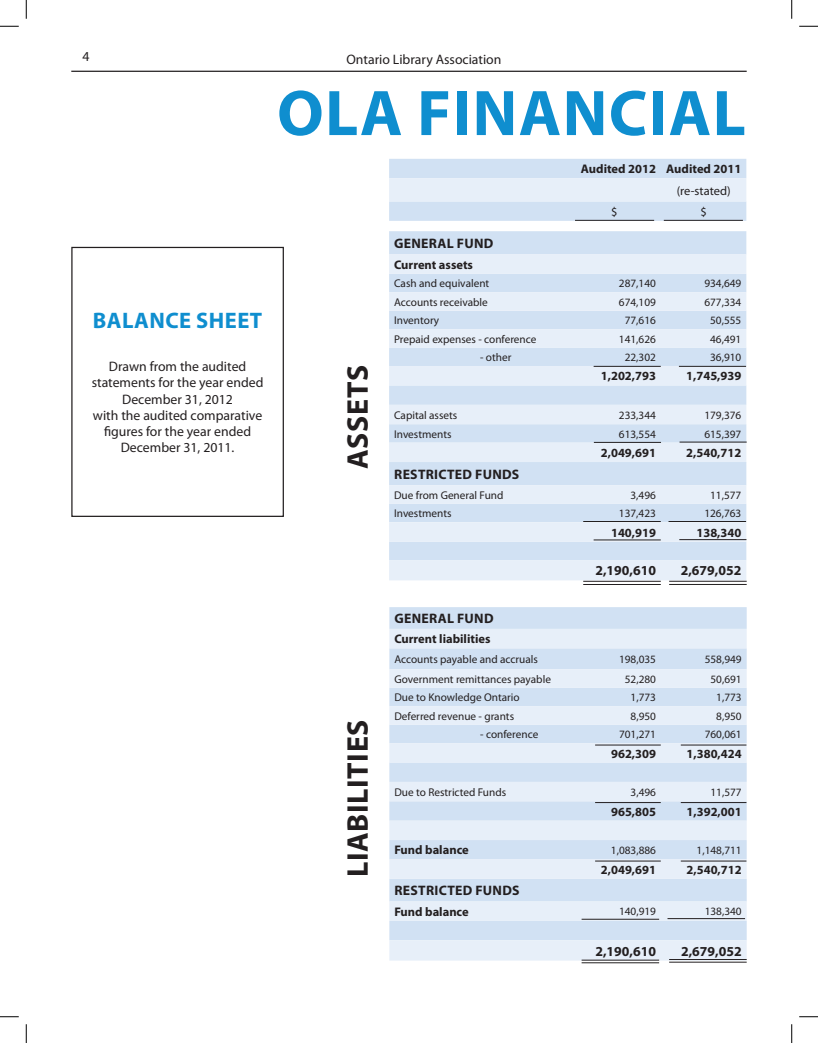
<style>
.page{position:relative;width:818px;height:1043px;background:#fff}
.page>*{position:absolute;margin:0;border:0;box-sizing:border-box;transform-origin:0 0}
.t1{font:700 65px "Myriad Pro";letter-spacing:.02em;color:#0f8ecf}
.t2{font:700 30px "Myriad Pro";letter-spacing:.02em;color:#231f20}
.t3{font:700 22.5px "Myriad Pro";letter-spacing:.02em;color:#0f8ecf}
.t4{font:13.75px/16.2px "Myriad Pro";color:#231f20;text-align:center}
.t5{font:700 13.75px "Myriad Pro";letter-spacing:.02em;color:#231f20}
.t6{font:700 12.5px "Myriad Pro";color:#231f20}
.t7{font:12.5px "Myriad Pro";color:#231f20}
.t8{font:11.25px "Myriad Pro";color:#231f20}
</style>
<div class="page">
<hr style="left:71px;top:71px;width:675px;height:1px;background:#231f20">
<div style="left:71px;top:247px;width:213px;height:270px;border:1px solid #231f20"></div>
<div style="left:389px;top:231px;width:357px;height:23px;background:#d1e1f3"></div>
<svg style="left:389px;top:254px;width:357px;height:326px;background:#dce8f6"></svg>
<hr style="left:679px;top:366px;width:67px;height:1px;background:#231f20">
<hr style="left:593px;top:366px;width:67px;height:1px;background:#231f20">
<hr style="left:594px;top:442px;width:67px;height:1px;background:#231f20">
<hr style="left:679px;top:442px;width:67px;height:1px;background:#231f20">
<hr style="left:679px;top:539px;width:67px;height:1px;background:#231f20">
<hr style="left:593px;top:539px;width:67px;height:1px;background:#231f20">
<hr style="left:668px;top:521px;width:78px;height:1px;background:#231f20">
<hr style="left:583px;top:521px;width:77px;height:1px;background:#231f20">
<hr style="left:669px;top:581px;width:77px;height:1px;background:#231f20">
<hr style="left:583px;top:581px;width:77px;height:1px;background:#231f20">
<hr style="left:669px;top:584px;width:77px;height:1px;background:#231f20">
<hr style="left:583px;top:584px;width:77px;height:1px;background:#231f20">
<div style="left:389px;top:607px;width:357px;height:22px;background:#d1e1f3"></div>
<svg style="left:389px;top:629px;width:357px;height:331px;background:#dce8f5"></svg>
<hr style="left:667px;top:918px;width:78px;height:1px;background:#231f20">
<hr style="left:669px;top:959px;width:77px;height:1px;background:#231f20">
<hr style="left:669px;top:961px;width:77px;height:1px;background:#231f20">
<hr style="left:581px;top:918px;width:78px;height:1px;background:#231f20">
<hr style="left:680px;top:860px;width:66px;height:1px;background:#231f20">
<hr style="left:595px;top:860px;width:65px;height:1px;background:#231f20">
<hr style="left:680px;top:802px;width:66px;height:1px;background:#231f20">
<hr style="left:595px;top:802px;width:65px;height:1px;background:#231f20">
<hr style="left:680px;top:744px;width:66px;height:1px;background:#231f20">
<hr style="left:595px;top:744px;width:65px;height:1px;background:#231f20">
<svg style="left:389px;top:159px;width:357px;height:62px;background:#d9e6f5"></svg>
<hr style="left:663px;top:220px;width:79px;height:1px;background:#231f20">
<hr style="left:575px;top:220px;width:79px;height:1px;background:#231f20">
<hr style="left:581px;top:959px;width:78px;height:1px;background:#231f20">
<hr style="left:581px;top:962px;width:78px;height:1px;background:#231f20">
<svg style="left:0;top:25px;width:19px;height:2px"></svg>
<svg style="left:799px;top:25px;width:19px;height:2px"></svg>
<svg style="left:0;top:1016px;width:19px;height:1px"></svg>
<svg style="left:799px;top:1016px;width:19px;height:1px"></svg>
<svg style="left:25px;top:0;width:2px;height:19px"></svg>
<svg style="left:25px;top:1024px;width:2px;height:18px"></svg>
<svg style="left:791px;top:0;width:1px;height:19px"></svg>
<svg style="left:791px;top:1024px;width:1px;height:18px"></svg>
<p class="t4" style="left:82px;top:48px;width:9px">4</p>
<p class="t4" style="left:346px;top:51px;width:156px">Ontario Library Association</p>
<h1 class="t1" style="left:277px;top:71px;width:430px">OLA FINANCIAL</h1>
<h3 class="t3" style="left:93px;top:306px;width:15px">BALA</h3>
<h3 class="t3" style="left:149px;top:306px;width:110px">NCE SHEET</h3>
<p class="t4" style="left:92px;top:358px;width:173px">Drawn from the audited statements for the year ended<br>December 31, 2012<br>with the audited comparative figures for the year ended<br>December 31, 2011.</p>
<h2 class="t2" style="left:338px;top:469px;width:105px;rotate:-90deg">ASSETS</h2>
<h2 class="t2" style="left:338px;top:877px;width:159px;rotate:-90deg">LIABILITIES</h2>
<p class="t6" style="left:581px;top:161px;width:162px">AUDITED 2012 AUDITED 2011</p>
<p class="t7" style="left:676px;top:183px;width:55px">(re-stated)</p>
<p class="t7" style="left:611px;top:204px;width:8px">$</p>
<p class="t7" style="left:700px;top:204px;width:8px">$</p>
<p class="t5" style="left:394px;top:234px;width:44px">GENERAL</p>
<p class="t5" style="left:457px;top:234px;width:38px">FUND</p>
<p class="t6" style="left:394px;top:256px;width:80px">CURRENT ASSETS</p>
<p class="t8" style="left:394px;top:276px;width:97px">Cash and equivalent</p>
<p class="t8" style="left:619px;top:276px;width:38px">287,140</p>
<p class="t8" style="left:704px;top:276px;width:38px">934,649</p>
<p class="t8" style="left:394px;top:295px;width:95px">Accounts receivable</p>
<p class="t8" style="left:619px;top:295px;width:38px">674,109</p>
<p class="t8" style="left:704px;top:295px;width:38px">677,334</p>
<p class="t8" style="left:394px;top:313px;width:47px">Inventory</p>
<p class="t8" style="left:624px;top:313px;width:33px">77,616</p>
<p class="t8" style="left:710px;top:313px;width:33px">50,555</p>
<p class="t8" style="left:394px;top:332px;width:144px">Prepaid expenses - conference</p>
<p class="t8" style="left:619px;top:332px;width:38px">141,626</p>
<p class="t8" style="left:710px;top:332px;width:33px">46,491</p>
<p class="t8" style="left:480px;top:350px;width:33px">- other</p>
<p class="t8" style="left:624px;top:350px;width:33px">22,302</p>
<p class="t8" style="left:710px;top:350px;width:33px">36,910</p>
<p class="t6" style="left:601px;top:368px;width:57px">1,202,793</p>
<p class="t6" style="left:686px;top:368px;width:57px">1,745,939</p>
<p class="t8" style="left:394px;top:408px;width:65px">Capital assets</p>
<p class="t8" style="left:619px;top:408px;width:38px">233,344</p>
<p class="t8" style="left:704px;top:408px;width:38px">179,376</p>
<p class="t8" style="left:394px;top:427px;width:59px">Investments</p>
<p class="t8" style="left:619px;top:427px;width:38px">613,554</p>
<p class="t8" style="left:704px;top:427px;width:38px">615,397</p>
<p class="t6" style="left:601px;top:444px;width:57px">2,049,691</p>
<p class="t6" style="left:686px;top:444px;width:57px">2,540,712</p>
<p class="t5" style="left:394px;top:465px;width:127px">RESTRICTED FUNDS</p>
<p class="t8" style="left:394px;top:488px;width:111px">Due from General Fund</p>
<p class="t8" style="left:630px;top:488px;width:27px">3,496</p>
<p class="t8" style="left:710px;top:488px;width:33px">11,577</p>
<p class="t8" style="left:394px;top:506px;width:59px">Investments</p>
<p class="t8" style="left:619px;top:506px;width:38px">137,423</p>
<p class="t8" style="left:704px;top:506px;width:38px">126,763</p>
<p class="t6" style="left:611px;top:524px;width:46px">140,919</p>
<p class="t6" style="left:696px;top:524px;width:46px">138,340</p>
<p class="t5" style="left:595px;top:562px;width:62px">2,190,610</p>
<p class="t5" style="left:680px;top:562px;width:62px">2,679,052</p>
<p class="t5" style="left:394px;top:609px;width:44px">GENERAL</p>
<p class="t5" style="left:457px;top:609px;width:38px">FUND</p>
<p class="t6" style="left:394px;top:631px;width:98px">CURRENT LIABILITIES</p>
<p class="t8" style="left:394px;top:652px;width:145px">Accounts payable and accruals</p>
<p class="t8" style="left:619px;top:652px;width:38px">198,035</p>
<p class="t8" style="left:704px;top:652px;width:38px">558,949</p>
<p class="t8" style="left:394px;top:672px;width:158px">Government remittances payable</p>
<p class="t8" style="left:624px;top:672px;width:33px">52,280</p>
<p class="t8" style="left:710px;top:672px;width:33px">50,691</p>
<p class="t8" style="left:394px;top:690px;width:127px">Due to Knowledge Ontario</p>
<p class="t8" style="left:630px;top:690px;width:27px">1,773</p>
<p class="t8" style="left:716px;top:690px;width:27px">1,773</p>
<p class="t8" style="left:394px;top:709px;width:121px">Deferred revenue - grants</p>
<p class="t8" style="left:630px;top:709px;width:27px">8,950</p>
<p class="t8" style="left:716px;top:709px;width:27px">8,950</p>
<p class="t8" style="left:480px;top:727px;width:60px">- conference</p>
<p class="t8" style="left:619px;top:727px;width:38px">701,271</p>
<p class="t8" style="left:704px;top:727px;width:38px">760,061</p>
<p class="t6" style="left:611px;top:745px;width:46px">962,309</p>
<p class="t6" style="left:686px;top:745px;width:57px">1,380,424</p>
<p class="t8" style="left:394px;top:785px;width:113px">Due to Restricted Funds</p>
<p class="t8" style="left:630px;top:785px;width:27px">3,496</p>
<p class="t8" style="left:710px;top:785px;width:33px">11,577</p>
<p class="t6" style="left:611px;top:803px;width:46px">965,805</p>
<p class="t6" style="left:686px;top:803px;width:57px">1,392,001</p>
<p class="t6" style="left:394px;top:842px;width:76px">FUND BALANCE</p>
<p class="t8" style="left:611px;top:843px;width:47px">1,083,886</p>
<p class="t8" style="left:696px;top:843px;width:47px">1,148,711</p>
<p class="t6" style="left:601px;top:861px;width:57px">2,049,691</p>
<p class="t6" style="left:686px;top:861px;width:57px">2,540,712</p>
<p class="t5" style="left:394px;top:881px;width:127px">RESTRICTED FUNDS</p>
<p class="t6" style="left:394px;top:903px;width:76px">FUND BALANCE</p>
<p class="t8" style="left:619px;top:904px;width:38px">140,919</p>
<p class="t8" style="left:704px;top:904px;width:38px">138,340</p>
<p class="t5" style="left:595px;top:942px;width:62px">2,190,610</p>
<p class="t5" style="left:681px;top:942px;width:62px">2,679,052</p>
</div>
